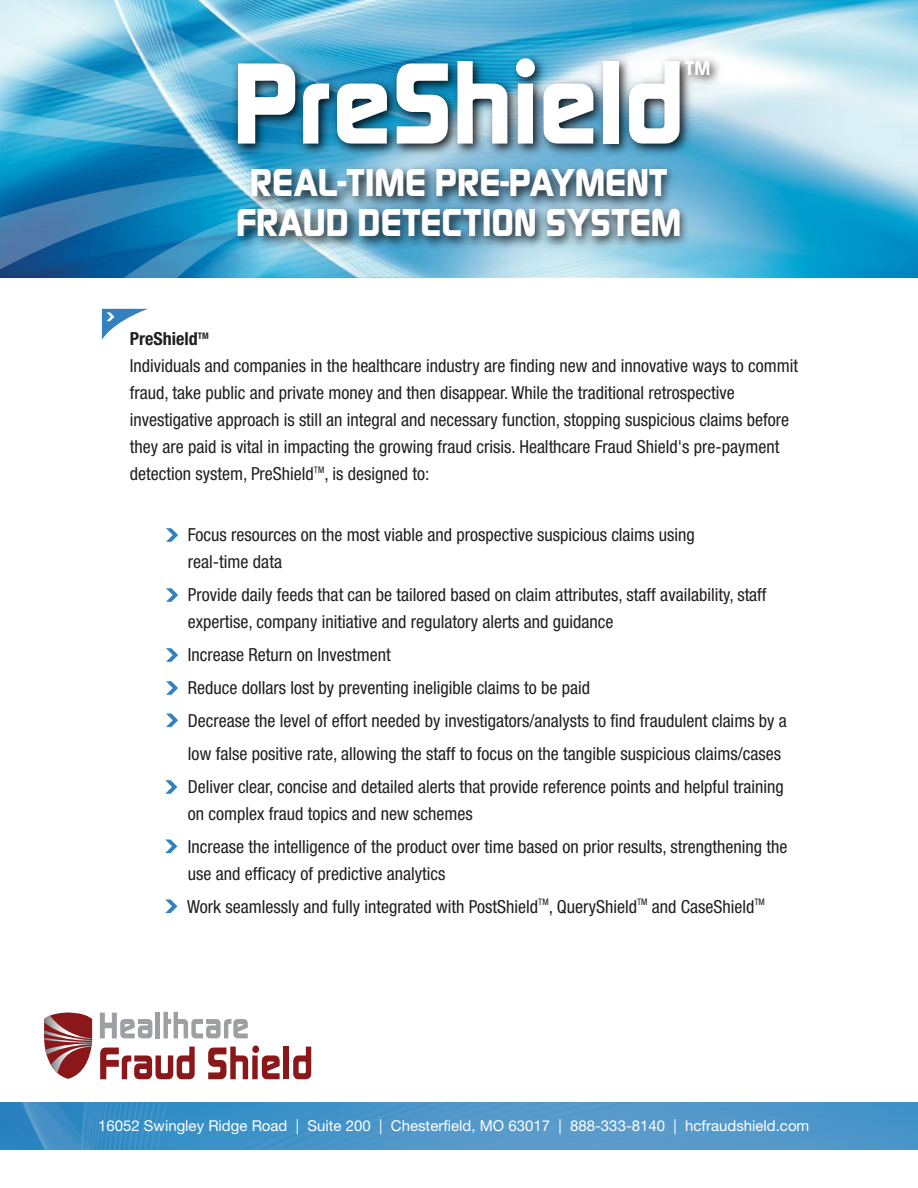
<style>
.page{position:relative;width:918px;height:1188px;background:#fff}
.page>*{position:absolute;margin:0;border:0;box-sizing:border-box;transform-origin:0 0}
.t1{font:700 120.15px "Digital Sans EFOP";color:#fff}
.t2{font:700 40.5px/39.6px "Digital Sans EFOP";color:#fff;text-align:center}
.t3{font:700 21px "Digital Sans EFOP";color:#fff}
.t4{font:condensed 18px/27px "Helvetica Neue";color:#231f20}
.t5{font:15px "Helvetica Neue";color:#fff}
.s1{font-weight:700}
</style>
<div class="page">
<img style="left:0;top:1102px;width:918px;height:48px">
<img style="left:0;top:0;width:918px;height:277px">
<svg style="left:3px;top:0;width:194px;height:36px;background:#a7daeb"></svg>
<svg style="left:119px;top:276px;width:273px;height:2px"></svg>
<svg style="left:0;top:36px;width:197px;height:119px;background:#61b8d9"></svg>
<svg style="left:0;top:163px;width:394px;height:113px;background:#237cb1"></svg>
<svg style="left:166px;top:528px;width:12px;height:14px"></svg>
<svg style="left:166px;top:588px;width:12px;height:14px"></svg>
<svg style="left:166px;top:648px;width:12px;height:14px"></svg>
<svg style="left:166px;top:681px;width:12px;height:14px"></svg>
<svg style="left:166px;top:713px;width:12px;height:14px"></svg>
<svg style="left:165px;top:780px;width:12px;height:14px"></svg>
<svg style="left:165px;top:840px;width:12px;height:13px"></svg>
<svg style="left:165px;top:899px;width:12px;height:14px"></svg>
<svg style="left:102px;top:309px;width:45px;height:31px"></svg>
<img style="left:197px;top:0;width:530px;height:262px">
<svg style="left:100px;top:1013px;width:52px;height:25px"></svg>
<hr style="left:156px;top:1012px;width:4px;height:26px;background:#9d9fa2">
<svg style="left:164px;top:1012px;width:84px;height:26px"></svg>
<svg style="left:100px;top:1047px;width:95px;height:32px"></svg>
<svg style="left:208px;top:1046px;width:72px;height:33px"></svg>
<div style="left:284px;top:1047px;width:5px;height:32px;background:#8a181b"></div>
<svg style="left:293px;top:1047px;width:18px;height:32px"></svg>
<svg style="left:44px;top:1012px;width:48px;height:67px"></svg>
<h1 class="t1" style="left:233px;top:30px;width:454px">PreShield</h1>
<p class="t3" style="left:685px;top:55px;width:27px">TM</p>
<h2 class="t2" style="left:236px;top:162px;width:447px">REAL-TIME PRE-PAYMENT<br>FRAUD DETECTION SYSTEM</h2>
<p class="t4" style="left:130px;top:325px;width:670px"><span class="s1">PreShield</span><sup>TM<br></sup>Individuals and companies in the healthcare industry are finding new and innovative ways to commit fraud, take public and private money and then disappear. While the traditional retrospective investigative approach is still an integral and necessary function, stopping suspicious claims before they are paid is vital in impacting the growing fraud crisis. Healthcare Fraud Shield's pre-payment detection system, PreShield<sup>TM</sup>, is designed to:</p>
<p class="t4" style="left:188px;top:521px;width:508px">Focus resources on the most viable and prospective suspicious claims using real-time data</p>
<p class="t4" style="left:188px;top:581px;width:580px">Provide daily feeds that can be tailored based on claim attributes, staff availability, staff expertise, company initiative and regulatory alerts and guidance</p>
<p class="t4" style="left:188px;top:638px;width:600px;line-height:33px">Increase Return on Investment<br>Reduce dollars lost by preventing ineligible claims to be paid<br>Decrease the level of effort needed by investigators/analysts to find fraudulent claims by a low false positive rate, allowing the staff to focus on the tangible suspicious claims/cases Deliver clear, concise and detailed alerts that provide reference points and helpful training</p>
<p class="t4" style="left:188px;top:797px;width:601px;line-height:33px">on complex fraud topics and new schemes<br>Increase the intelligence of the product over time based on prior results, strengthening the</p>
<p class="t4" style="left:187px;top:857px;width:579px;line-height:33px">use and efficacy of predictive analytics<br>Work seamlessly and fully integrated with PostShield<sup>TM</sup>, QueryShield<sup>TM</sup> and CaseShield<sup>TM</sup></p>
<p class="t5" style="left:98px;top:1117px;width:713px">16052 Swingley Ridge Road | Suite 200 | Chesterfield, MO 63017 | 888-333-8140 | hcfraudshield.com</p>
</div>
